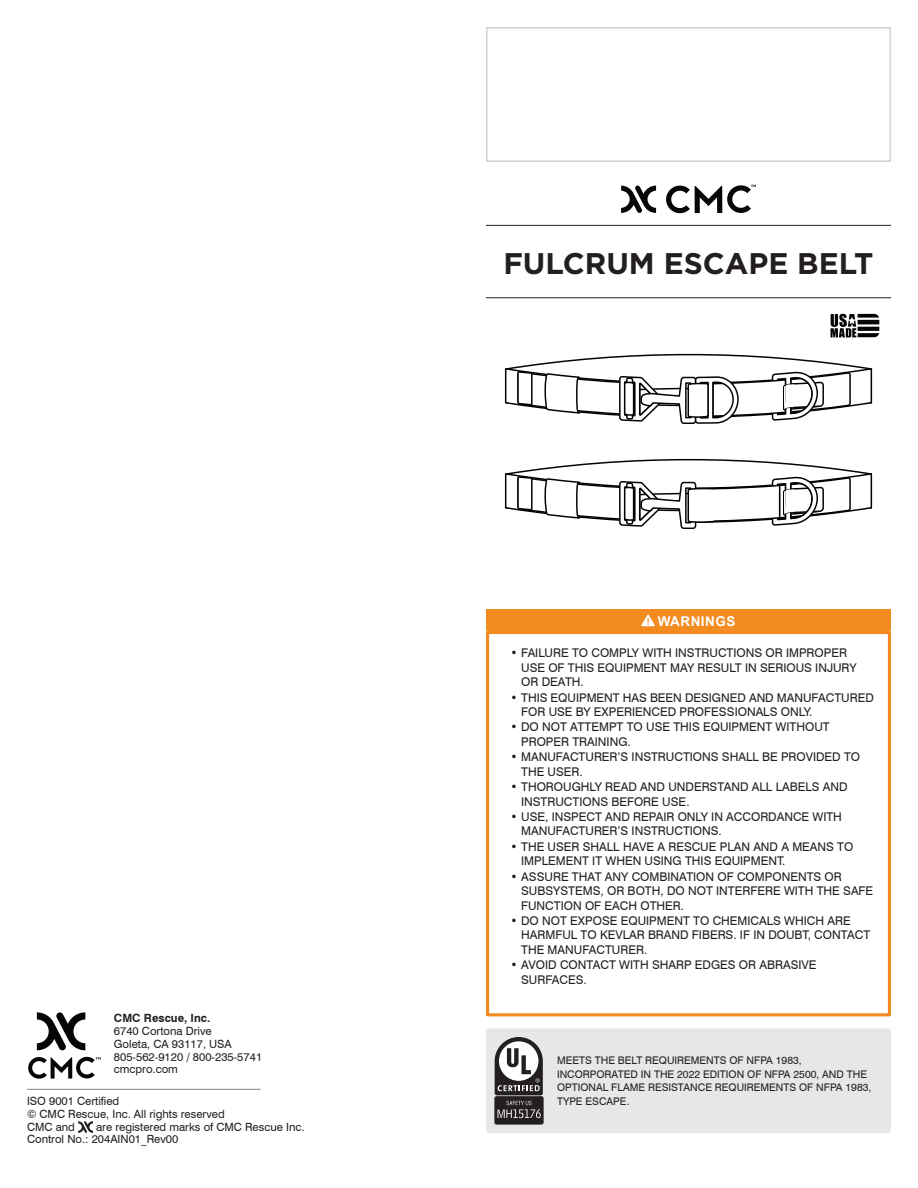
<style>
.page{position:relative;width:918px;height:1188px;background:#fff}
.page>*{position:absolute;margin:0;border:0;box-sizing:border-box;transform-origin:0 0}
.t1{font:700 29.85px "Gotham";color:#231f20}
.t2{font:700 13.5px "Arial";letter-spacing:.035em;color:#fff}
.t3{font:12px/14.4px "Swiss 721 BT";color:#231f20}
.t4{font:11.4px/13.2px "Swiss 721 BT";color:#231f20}
.t5{font:700 11.4px "Swiss 721 BT";color:#231f20}
.t6{font:10.5px/13.5px "Swiss 721 BT";color:#231f20}
</style>
<div class="page">
<div style="left:486px;top:609px;width:405px;height:22px;background:#f28b20"></div>
<svg style="left:641px;top:615px;width:14px;height:11px"></svg>
<div style="left:486px;top:631px;width:405px;height:385px;border:3px solid #f28b20"></div>
<div style="left:486px;top:27px;width:405px;height:135px;border:2px solid #d1d2d4"></div>
<svg style="left:622px;top:185px;width:34px;height:28px"></svg>
<svg style="left:666px;top:185px;width:89px;height:28px"></svg>
<hr style="left:486px;top:225px;width:405px;height:1px;background:#231f20">
<hr style="left:486px;top:298px;width:405px;height:1px;background:#231f20">
<svg style="left:831px;top:314px;width:48px;height:24px"></svg>
<svg style="left:78px;top:1121px;width:15px;height:12px"></svg>
<svg style="left:37px;top:1012px;width:48px;height:39px"></svg>
<svg style="left:28px;top:1057px;width:72px;height:22px"></svg>
<hr style="left:27px;top:1089px;width:234px;height:1px;background:#7a868c">
<svg style="left:504px;top:353px;width:369px;height:71px"></svg>
<div style="left:486px;top:1028px;width:405px;height:105px;background:#e6e7e9;border-radius:3px"></div>
<svg style="left:495px;top:1037px;width:48px;height:58px"></svg>
<div style="left:495px;top:1097px;width:48px;height:27px;background:#231f20;border-radius:2px"></div>
<div style="left:495px;top:1096px;width:48px;height:28px;border:1px solid #231f20;border-radius:2px"></div>
<svg style="left:498px;top:1101px;width:43px;height:17px"></svg>
<svg style="left:504px;top:458px;width:369px;height:71px"></svg>
<h1 class="t1" style="left:503px;top:243px;width:372px">FULCRUM ESCAPE BELT</h1>
<p class="t2" style="left:658px;top:612px;width:79px">WARNINGS</p>
<p class="t3" style="left:521px;top:646px;width:337px;text-indent:-10px">• FAILURE TO COMPLY WITH INSTRUCTIONS OR IMPROPER<br>USE OF THIS EQUIPMENT MAY RESULT IN SERIOUS INJURY<br>OR DEATH.</p>
<p class="t3" style="left:521px;top:690px;width:354px;text-indent:-10px">• THIS EQUIPMENT HAS BEEN DESIGNED AND MANUFACTURED<br>FOR USE BY EXPERIENCED PROFESSIONALS ONLY.</p>
<p class="t3" style="left:521px;top:720px;width:310px;text-indent:-10px">• DO NOT ATTEMPT TO USE THIS EQUIPMENT WITHOUT<br>PROPER TRAINING.</p>
<p class="t3" style="left:521px;top:750px;width:340px;text-indent:-10px">• MANUFACTURER’S INSTRUCTIONS SHALL BE PROVIDED TO<br>THE USER.</p>
<p class="t3" style="left:521px;top:780px;width:328px;text-indent:-10px">• THOROUGHLY READ AND UNDERSTAND ALL LABELS AND<br>INSTRUCTIONS BEFORE USE.</p>
<p class="t3" style="left:521px;top:809px;width:322px;text-indent:-10px">• USE, INSPECT AND REPAIR ONLY IN ACCORDANCE WITH<br>MANUFACTURER’S INSTRUCTIONS.</p>
<p class="t3" style="left:521px;top:839px;width:334px;text-indent:-10px">• THE USER SHALL HAVE A RESCUE PLAN AND A MEANS TO<br>IMPLEMENT IT WHEN USING THIS EQUIPMENT.</p>
<p class="t3" style="left:521px;top:869px;width:354px;text-indent:-10px">• ASSURE THAT ANY COMBINATION OF COMPONENTS OR<br>SUBSYSTEMS, OR BOTH, DO NOT INTERFERE WITH THE SAFE<br>FUNCTION OF EACH OTHER.</p>
<p class="t3" style="left:521px;top:914px;width:351px;text-indent:-10px">• DO NOT EXPOSE EQUIPMENT TO CHEMICALS WHICH ARE<br>HARMFUL TO KEVLAR BRAND FIBERS. IF IN DOUBT, CONTACT<br>THE MANUFACTURER.</p>
<p class="t3" style="left:521px;top:958px;width:297px;text-indent:-10px">• AVOID CONTACT WITH SHARP EDGES OR ABRASIVE<br>SURFACES.</p>
<p class="t5" style="left:114px;top:1011px;width:98px">CMC Rescue, Inc.</p>
<p class="t4" style="left:114px;top:1024px;width:150px">6740 Cortona Drive<br>Goleta, CA 93117, USA<br>805-562-9120 / 800-235-5741</p>
<p class="t4" style="left:114px;top:1063px;width:66px">cmcpro.com</p>
<p class="t6" style="left:557px;top:1054px;width:316px">MEETS THE BELT REQUIREMENTS OF NFPA 1983, INCORPORATED IN THE 2022 EDITION OF NFPA 2500, AND THE OPTIONAL FLAME RESISTANCE REQUIREMENTS OF NFPA 1983, TYPE ESCAPE.</p>
<p class="t4" style="left:27px;top:1094px;width:199px">ISO 9001 Certified<br>© CMC Rescue, Inc. All rights reserved<br>CMC and</p>
<p class="t4" style="left:27px;top:1121px;width:279px;line-height:11.9px;text-indent:69px">are registered marks of CMC Rescue Inc.<br>Control No.: 204AIN01_Rev00</p>
</div>
